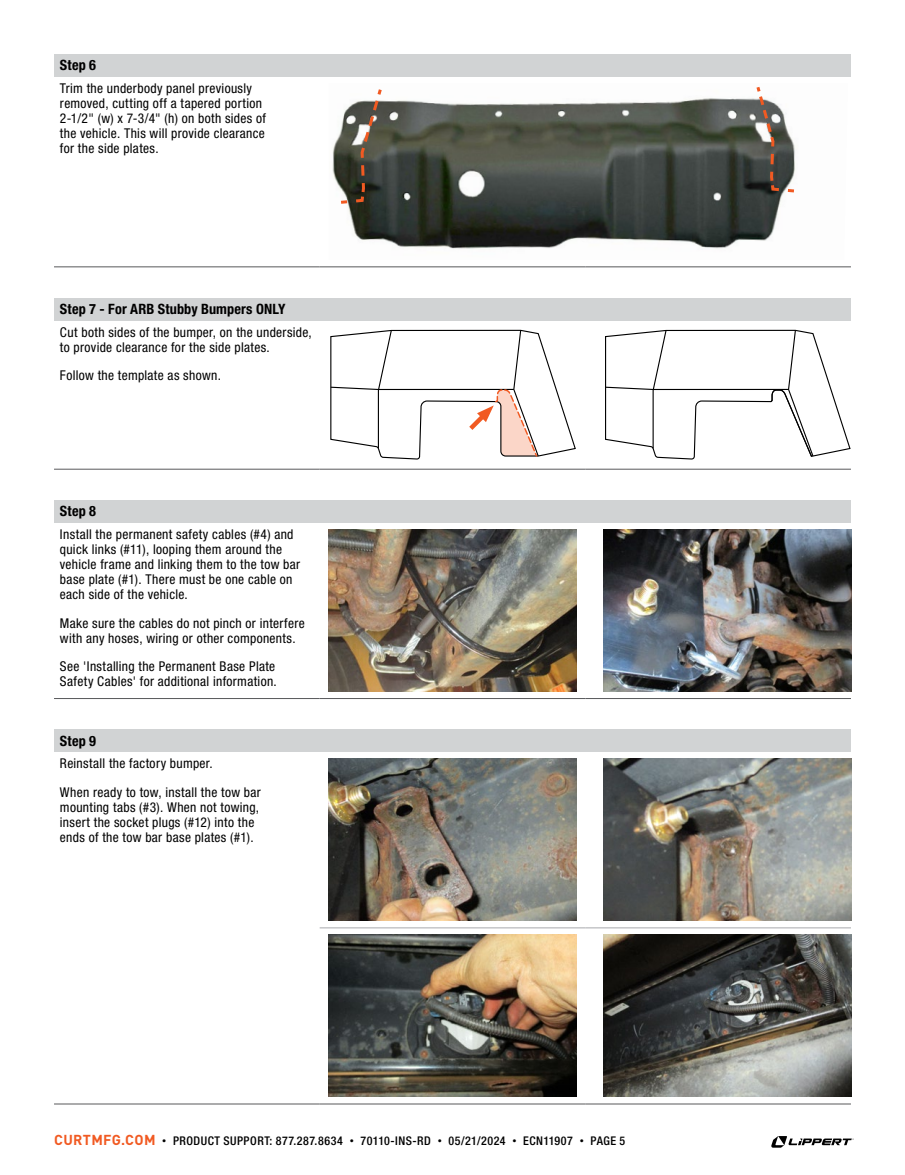
<style>
.page{position:relative;width:905px;height:1175px;background:#fff}
.page>*{position:absolute;margin:0;border:0;box-sizing:border-box;transform-origin:0 0}
.t1{font:700 condensed 14.25px "Helvetica Neue LT Std";letter-spacing:.01em;color:#000}
.t2{font:condensed 13.5px/15px "Helvetica Neue LT Std";letter-spacing:.025em;color:#000}
.t3{font:500 condensed 12px "Helvetica Neue LT Std";letter-spacing:.04em;color:#000}
.s1{font-family:"DINOT";font-weight:700;font-stretch:normal;font-size:14.25px;color:#f15a22}
.s2{font-family:"DINOT";font-weight:400;font-stretch:normal;font-size:9px}
</style>
<div class="page">
<svg style="left:771px;top:1136px;width:82px;height:11px"></svg>
<div style="left:54px;top:298px;width:796px;height:22px;background:#d1d3d4"></div>
<hr style="left:54px;top:469px;width:266px;height:1px;background:#58595b">
<hr style="left:320px;top:469px;width:265px;height:1px;background:#58595b">
<hr style="left:585px;top:469px;width:265px;height:1px;background:#58595b">
<svg style="left:605px;top:329px;width:245px;height:131px"></svg>
<svg style="left:330px;top:329px;width:246px;height:131px"></svg>
<div style="left:54px;top:54px;width:796px;height:22px;background:#d1d3d4"></div>
<hr style="left:54px;top:266px;width:266px;height:1px;background:#58595b">
<hr style="left:320px;top:266px;width:265px;height:1px;background:#58595b">
<hr style="left:585px;top:266px;width:265px;height:1px;background:#58595b">
<img style="left:332px;top:98px;width:451px;height:151px">
<div style="left:54px;top:500px;width:796px;height:22px;background:#d1d3d4"></div>
<hr style="left:54px;top:698px;width:266px;height:1px;background:#58595b">
<hr style="left:320px;top:698px;width:265px;height:1px;background:#58595b">
<hr style="left:585px;top:698px;width:265px;height:1px;background:#58595b">
<img style="left:329px;top:529px;width:247px;height:162px">
<img style="left:603px;top:529px;width:248px;height:162px">
<div style="left:54px;top:729px;width:796px;height:22px;background:#d1d3d4"></div>
<hr style="left:320px;top:1103px;width:265px;height:1px;background:#58595b">
<hr style="left:585px;top:1103px;width:265px;height:1px;background:#58595b">
<hr style="left:320px;top:927px;width:265px;height:1px;background:#a7a9ac">
<hr style="left:585px;top:927px;width:265px;height:1px;background:#a7a9ac">
<hr style="left:54px;top:1103px;width:266px;height:1px;background:#58595b">
<img style="left:329px;top:758px;width:247px;height:162px">
<img style="left:603px;top:758px;width:248px;height:162px">
<img style="left:329px;top:935px;width:247px;height:162px">
<img style="left:603px;top:935px;width:248px;height:162px">
<svg style="left:754px;top:86px;width:41px;height:108px"></svg>
<svg style="left:338px;top:89px;width:46px;height:116px"></svg>
<p class="t1" style="left:60px;top:56px;width:38px">Step 6</p>
<p class="t2" style="left:60px;top:80px;width:207px">Trim the underbody panel previously removed, cutting off a tapered portion 2-1/2" (w) x 7-3/4" (h) on both sides of the vehicle. This will provide clearance for the side plates.</p>
<p class="t1" style="left:60px;top:300px;width:227px">Step 7 - For ARB Stubby Bumpers ONLY</p>
<p class="t2" style="left:60px;top:324px;width:253px">Cut both sides of the bumper, on the underside, to provide clearance for the side plates.</p>
<p class="t2" style="left:60px;top:368px;width:162px">Follow the template as shown.</p>
<p class="t1" style="left:60px;top:503px;width:38px">Step 8</p>
<p class="t2" style="left:60px;top:527px;width:242px">Install the permanent safety cables (#4) and quick links (#11), looping them around the vehicle frame and linking them to the tow bar base plate (#1). There must be one cable on each side of the vehicle.</p>
<p class="t2" style="left:60px;top:615px;width:246px">Make sure the cables do not pinch or interfere with any hoses, wiring or other components.</p>
<p class="t2" style="left:60px;top:658px;width:218px">See 'Installing the Permanent Base Plate<br>Safety Cables' for additional information.</p>
<p class="t1" style="left:60px;top:732px;width:38px">Step 9</p>
<p class="t2" style="left:60px;top:749px;width:202px;line-height:28.5px">Reinstall the factory bumper.<br>When ready to tow, install the tow bar</p>
<p class="t2" style="left:60px;top:799px;width:201px">mounting tabs (#3). When not towing, insert the socket plugs (#12) into the ends of the tow bar base plates (#1).</p>
<p class="t3" style="left:54px;top:1133px;width:572px"><span class="s1">CURTMFG.COM</span> <span class="s2">•</span> PRODUCT SUPPORT: 877.287.8634 <span class="s2">•</span> 70110-INS-RD <span class="s2">•</span> 05/21/2024 <span class="s2">•</span> ECN11907 <span class="s2">•</span> PAGE 5</p>
</div>
